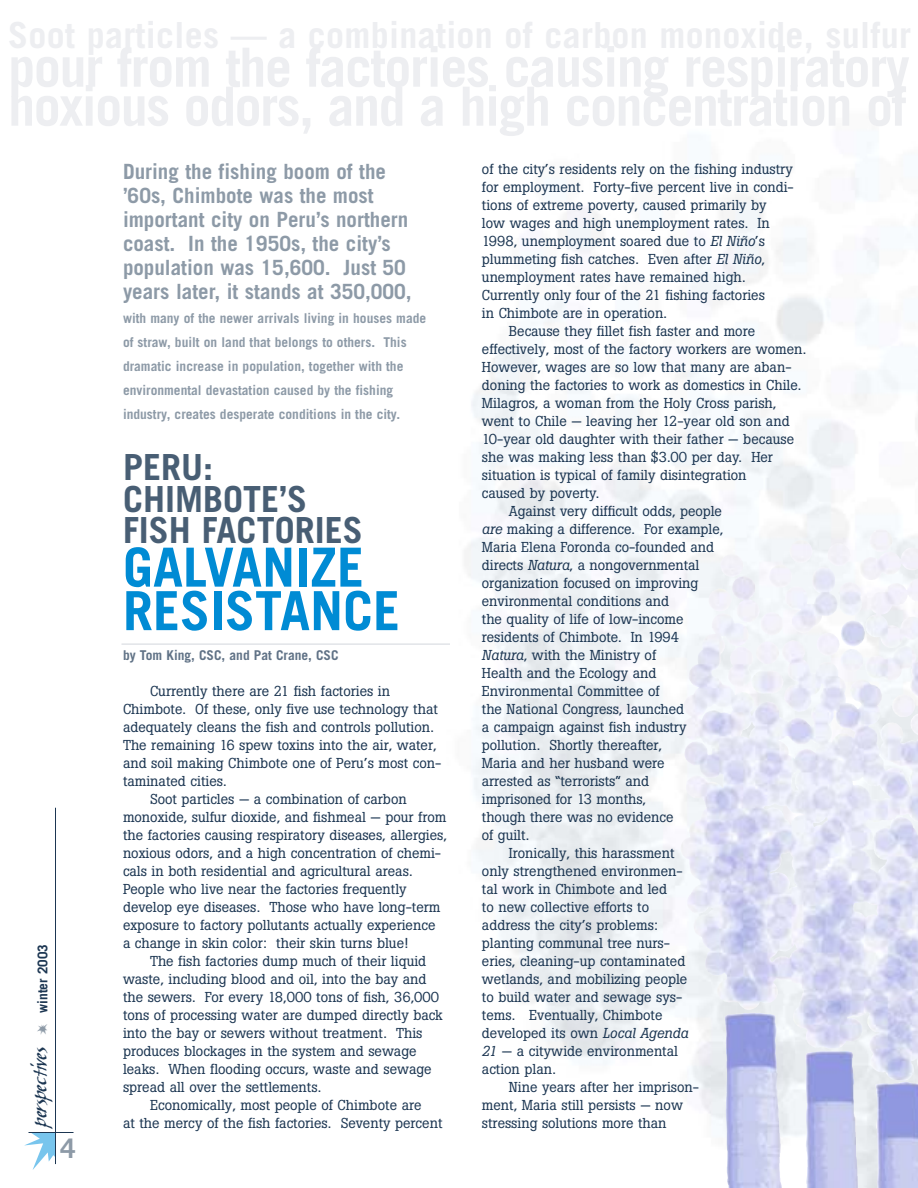
<style>
.page{position:relative;width:918px;height:1188px;background:#fff}
.page>*{position:absolute;margin:0;border:0;box-sizing:border-box;transform-origin:0 0}
.t1{font:700 54px/43.5px "Trade Gothic";color:#008bd4}
.t2{font:700 36px/31.5px "Trade Gothic";color:#485e74}
.t3{font:700 27px "Trade Gothic";color:#8d9aa7}
.t4{font:700 21px/24px "Trade Gothic";color:#8d9aa7}
.t5{font:italic 21px "Skylark ITC";color:#1c3652;scale:1.23 1}
.t6{font:14.25px "Boton";color:#1c3652}
.t7{font:700 13.5px/24px "Trade Gothic";color:#8d9aa7}
.t8{font:700 13.5px "Trade Gothic";color:#607286}
.t9{font:700 13.5px "Trade Gothic";color:#1c3652}
.s1{font-size:19.2px}
.s2{font-style:italic}
</style>
<div class="page">
<img style="left:423px;top:142px;width:495px;height:1045px">
<img style="left:865px;top:644px;width:53px;height:47px">
<svg style="left:24px;top:1133px;width:32px;height:37px"></svg>
<hr style="left:29px;top:1132px;width:45px;height:1px;background:#1c3652">
<hr style="left:55px;top:808px;width:1px;height:356px;background:#1c3652">
<hr style="left:122px;top:644px;width:328px;height:1px;background:#d2d6dc">
<p class="t9" style="left:38px;top:1013px;width:70px;rotate:-90deg">winter 2003</p>
<h3 class="t5" style="left:31px;top:1126px;width:68px;rotate:-90deg">perspec<span class="s1">t</span>ives</h3>
<h3 class="t3" style="left:60px;top:1139px;width:17px">4</h3>
<h3 class="t4" style="left:123px;top:161px;width:290px">During the fishing boom of the ’60s, Chimbote was the most important city on Peru’s northern coast. In the 1950s, the city’s population was 15,600. Just 50 years later, it stands at 350,000,</h3>
<p class="t7" style="left:123px;top:307px;width:305px">with many of the newer arrivals living in houses made of straw, built on land that belongs to others. This dramatic increase in population, together with the environmental devastation caused by the fishing industry, creates desperate conditions in the city.</p>
<h2 class="t2" style="left:123px;top:455px;width:241px">PERU:<br>CHIMBOTE’S<br>FISH FACTORIES</h2>
<h1 class="t1" style="left:123px;top:551px;width:279px">GALVANIZE<br>RESISTANCE</h1>
<p class="t8" style="left:123px;top:650px;width:217px">by Tom King, CSC, and Pat Crane, CSC</p>
<p class="t6" style="left:150px;top:686px;width:242px">Currently there are 21 fish factories in</p>
<p class="t6" style="left:123px;top:704px;width:316px">Chimbote. Of these, only five use technology that</p>
<p class="t6" style="left:123px;top:722px;width:313px">adequately cleans the fish and controls pollution.</p>
<p class="t6" style="left:123px;top:740px;width:315px">The remaining 16 spew toxins into the air, water,</p>
<p class="t6" style="left:123px;top:758px;width:320px">and soil making Chimbote one of Peru’s most con-</p>
<p class="t6" style="left:123px;top:776px;width:105px">taminated cities.</p>
<p class="t6" style="left:150px;top:794px;width:258px">Soot particles — a combination of carbon</p>
<p class="t6" style="left:123px;top:812px;width:325px">monoxide, sulfur dioxide, and fishmeal — pour from</p>
<p class="t6" style="left:123px;top:830px;width:325px">the factories causing respiratory diseases, allergies,</p>
<p class="t6" style="left:123px;top:848px;width:320px">noxious odors, and a high concentration of chemi-</p>
<p class="t6" style="left:123px;top:866px;width:291px">cals in both residential and agricultural areas.</p>
<p class="t6" style="left:123px;top:884px;width:285px">People who live near the factories frequently</p>
<p class="t6" style="left:123px;top:902px;width:319px">develop eye diseases. Those who have long-term</p>
<p class="t6" style="left:123px;top:920px;width:314px">exposure to factory pollutants actually experience</p>
<p class="t6" style="left:123px;top:938px;width:287px">a change in skin color: their skin turns blue!</p>
<p class="t6" style="left:150px;top:956px;width:278px">The fish factories dump much of their liquid</p>
<p class="t6" style="left:123px;top:974px;width:305px">waste, including blood and oil, into the bay and</p>
<p class="t6" style="left:123px;top:992px;width:318px">the sewers. For every 18,000 tons of fish, 36,000</p>
<p class="t6" style="left:123px;top:1010px;width:321px">tons of processing water are dumped directly back</p>
<p class="t6" style="left:123px;top:1028px;width:301px">into the bay or sewers without treatment. This</p>
<p class="t6" style="left:123px;top:1046px;width:295px">produces blockages in the system and sewage</p>
<p class="t6" style="left:123px;top:1064px;width:310px">leaks. When flooding occurs, waste and sewage</p>
<p class="t6" style="left:123px;top:1082px;width:200px">spread all over the settlements.</p>
<p class="t6" style="left:150px;top:1100px;width:273px">Economically, most people of Chimbote are</p>
<p class="t6" style="left:123px;top:1118px;width:321px">at the mercy of the fish factories. Seventy percent</p>
<p class="t6" style="left:482px;top:163px;width:312px">of the city’s residents rely on the fishing industry</p>
<p class="t6" style="left:482px;top:181px;width:313px">for employment. Forty-five percent live in condi-</p>
<p class="t6" style="left:482px;top:199px;width:286px">tions of extreme poverty, caused primarily by</p>
<p class="t6" style="left:482px;top:218px;width:289px">low wages and high unemployment rates. In</p>
<p class="t6" style="left:482px;top:236px;width:285px">1998, unemployment soared due to <span class="s2">El Niño</span>’s</p>
<p class="t6" style="left:482px;top:254px;width:285px">plummeting fish catches. Even after <span class="s2">El Niño</span>,</p>
<p class="t6" style="left:482px;top:272px;width:265px">unemployment rates have remained high.</p>
<p class="t6" style="left:482px;top:290px;width:285px">Currently only four of the 21 fishing factories</p>
<p class="t6" style="left:482px;top:308px;width:187px">in Chimbote are in operation.</p>
<p class="t6" style="left:509px;top:326px;width:248px">Because they fillet fish faster and more</p>
<p class="t6" style="left:482px;top:344px;width:326px">effectively, most of the factory workers are women.</p>
<p class="t6" style="left:482px;top:362px;width:311px">However, wages are so low that many are aban-</p>
<p class="t6" style="left:482px;top:380px;width:321px">doning the factories to work as domestics in Chile.</p>
<p class="t6" style="left:482px;top:398px;width:296px">Milagros, a woman from the Holy Cross parish,</p>
<p class="t6" style="left:482px;top:416px;width:309px">went to Chile — leaving her 12-year old son and</p>
<p class="t6" style="left:482px;top:434px;width:314px">10-year old daughter with their father — because</p>
<p class="t6" style="left:482px;top:452px;width:293px">she was making less than $3.00 per day. Her</p>
<p class="t6" style="left:482px;top:470px;width:266px">situation is typical of family disintegration</p>
<p class="t6" style="left:482px;top:488px;width:119px">caused by poverty.</p>
<p class="t6" style="left:509px;top:506px;width:215px">Against very difficult odds, people</p>
<p class="t6" style="left:482px;top:524px;width:243px"><span class="s2">are</span> making a difference. For example,</p>
<p class="t6" style="left:482px;top:542px;width:234px">Maria Elena Foronda co-founded and</p>
<p class="t6" style="left:482px;top:560px;width:219px">directs <span class="s2">Natura</span>, a nongovernmental</p>
<p class="t6" style="left:482px;top:578px;width:218px">organization focused on improving</p>
<p class="t6" style="left:482px;top:596px;width:189px">environmental conditions and</p>
<p class="t6" style="left:482px;top:614px;width:203px">the quality of life of low-income</p>
<p class="t6" style="left:482px;top:632px;width:199px">residents of Chimbote. In 1994</p>
<p class="t6" style="left:482px;top:650px;width:176px"><span class="s2">Natura</span>, with the Ministry of</p>
<p class="t6" style="left:482px;top:668px;width:176px">Health and the Ecology and</p>
<p class="t6" style="left:482px;top:686px;width:179px">Environmental Committee of</p>
<p class="t6" style="left:482px;top:704px;width:204px">the National Congress, launched</p>
<p class="t6" style="left:482px;top:722px;width:206px">a campaign against fish industry</p>
<p class="t6" style="left:482px;top:740px;width:182px">pollution. Shortly thereafter,</p>
<p class="t6" style="left:482px;top:758px;width:184px">Maria and her husband were</p>
<p class="t6" style="left:482px;top:776px;width:169px">arrested as “terrorists” and</p>
<p class="t6" style="left:482px;top:794px;width:166px">imprisoned for 13 months,</p>
<p class="t6" style="left:482px;top:812px;width:193px">though there was no evidence</p>
<p class="t6" style="left:482px;top:830px;width:49px">of guilt.</p>
<p class="t6" style="left:509px;top:848px;width:167px">Ironically, this harassment</p>
<p class="t6" style="left:482px;top:866px;width:202px">only strengthened environmen-</p>
<p class="t6" style="left:482px;top:884px;width:187px">tal work in Chimbote and led</p>
<p class="t6" style="left:482px;top:902px;width:169px">to new collective efforts to</p>
<p class="t6" style="left:482px;top:920px;width:178px">address the city’s problems:</p>
<p class="t6" style="left:482px;top:938px;width:190px">planting communal tree nurs-</p>
<p class="t6" style="left:482px;top:956px;width:205px">eries, cleaning-up contaminated</p>
<p class="t6" style="left:482px;top:974px;width:207px">wetlands, and mobilizing people</p>
<p class="t6" style="left:482px;top:992px;width:202px">to build water and sewage sys-</p>
<p class="t6" style="left:482px;top:1010px;width:182px">tems. Eventually, Chimbote</p>
<p class="t6" style="left:482px;top:1028px;width:208px">developed its own <span class="s2">Local Agenda</span></p>
<p class="t6" style="left:482px;top:1046px;width:198px"><span class="s2">21</span> — a citywide environmental</p>
<p class="t6" style="left:482px;top:1064px;width:76px">action plan.</p>
<p class="t6" style="left:509px;top:1082px;width:192px">Nine years after her imprison-</p>
<p class="t6" style="left:482px;top:1100px;width:202px">ment, Maria still persists — now</p>
<p class="t6" style="left:482px;top:1118px;width:186px">stressing solutions more than</p>
</div>
